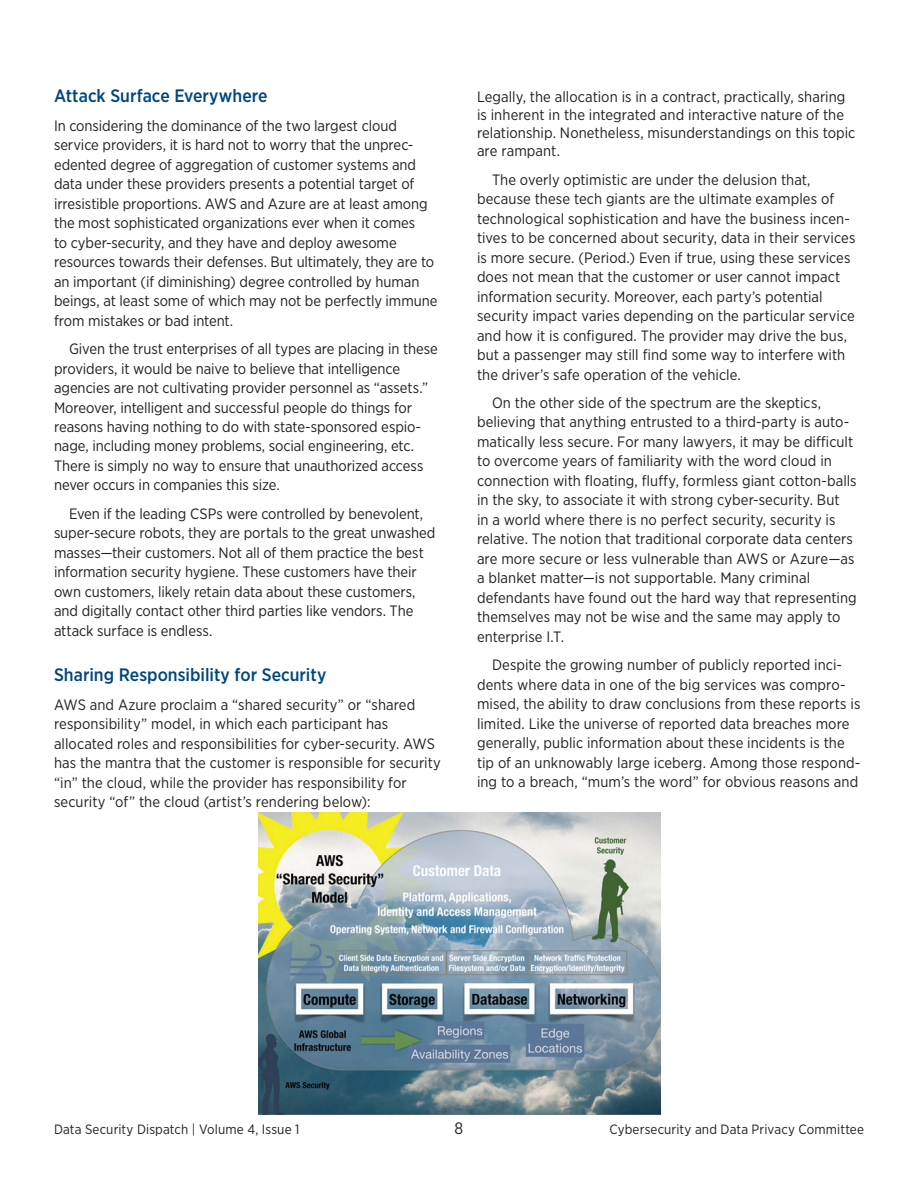
<style>
.page{position:relative;width:918px;height:1188px;background:#fff}
.page>*{position:absolute;margin:0;border:0;box-sizing:border-box;transform-origin:0 0}
.t1{font:500 18px "Gotham Narrow";color:#00467e}
.t2{font:16.5px "Gotham Narrow";color:#231f20}
.t3{font:15px/19.5px "Gotham Narrow";color:#231f20}
.t4{font:13.5px "Gotham Narrow";letter-spacing:.01em;color:#231f20}
</style>
<div class="page">
<img style="left:259px;top:812px;width:402px;height:302px">
<p class="t1" style="left:54px;top:84px;width:215px">Attack Surface Everywhere</p>
<p class="t3" style="left:54px;top:115px;width:385px">In considering the dominance of the two largest cloud service providers, it is hard not to worry that the unprec&shy;edented degree of aggregation of customer systems and data under these providers presents a potential target of irresistible proportions. AWS and Azure are at least among the most sophisticated organizations ever when it comes<br>to cyber-security, and they have and deploy awesome resources towards their defenses. But ultimately, they are to an important (if diminishing) degree controlled by human beings, at least some of which may not be perfectly immune from mistakes or bad intent.</p>
<p class="t3" style="left:54px;top:339px;width:385px;text-indent:15px">Given the trust enterprises of all types are placing in these providers, it would be naive to believe that intelligence agencies are not cultivating provider personnel as “assets.” Moreover, intelligent and successful people do things for reasons having nothing to do with state-sponsored espio&shy;nage, including money problems, social engineering, etc.<br>There is simply no way to ensure that unauthorized access never occurs in companies this size.</p>
<p class="t3" style="left:54px;top:504px;width:383px;text-indent:15px">Even if the leading CSPs were controlled by benevolent, super-secure robots, they are portals to the great unwashed masses—their customers. Not all of them practice the best information security hygiene. These customers have their own customers, likely retain data about these customers, and digitally contact other third parties like vendors. The attack surface is endless.</p>
<p class="t1" style="left:54px;top:663px;width:274px">Sharing Responsibility for Security</p>
<p class="t3" style="left:54px;top:694px;width:388px">AWS and Azure proclaim a “shared security” or “shared responsibility” model, in which each participant has allocated roles and responsibilities for cyber-security. AWS has the mantra that the customer is responsible for security “in” the cloud, while the provider has responsibility for security “of” the cloud (artist’s rendering below):</p>
<p class="t3" style="left:477px;top:87px;width:380px;line-height:18px">Legally, the allocation is in a contract, practically, sharing is inherent in the integrated and interactive nature of the relationship. Nonetheless, misunderstandings on this topic are rampant.</p>
<p class="t3" style="left:477px;top:169px;width:380px;text-indent:15px">The overly optimistic are under the delusion that, because these tech giants are the ultimate examples of technological sophistication and have the business incen&shy;tives to be concerned about security, data in their services is more secure. (Period.) Even if true, using these services does not mean that the customer or user cannot impact information security. Moreover, each party’s potential security impact varies depending on the particular service and how it is configured. The provider may drive the bus, but a passenger may still find some way to interfere with the driver’s safe operation of the vehicle.</p>
<p class="t3" style="left:477px;top:393px;width:381px;text-indent:15px">On the other side of the spectrum are the skeptics, believing that anything entrusted to a third-party is auto&shy;matically less secure. For many lawyers, it may be difficult to overcome years of familiarity with the word cloud in connection with floating, fluffy, formless giant cotton-balls in the sky, to associate it with strong cyber-security. But<br>in a world where there is no perfect security, security is relative. The notion that traditional corporate data centers are more secure or less vulnerable than AWS or Azure—as a blanket matter—is not supportable. Many criminal defendants have found out the hard way that representing themselves may not be wise and the same may apply to enterprise I.T.</p>
<p class="t3" style="left:477px;top:655px;width:385px;text-indent:15px">Despite the growing number of publicly reported inci&shy;dents where data in one of the big services was compro&shy;mised, the ability to draw conclusions from these reports is limited. Like the universe of reported data breaches more generally, public information about these incidents is the tip of an unknowably large iceberg. Among those respond&shy;ing to a breach, “mum’s the word” for obvious reasons and</p>
<p class="t4" style="left:54px;top:1121px;width:247px">Data Security Dispatch | Volume 4, Issue 1</p>
<p class="t2" style="left:455px;top:1118px;width:10px">8</p>
<p class="t4" style="left:610px;top:1121px;width:256px">Cybersecurity and Data Privacy Committee</p>
</div>
